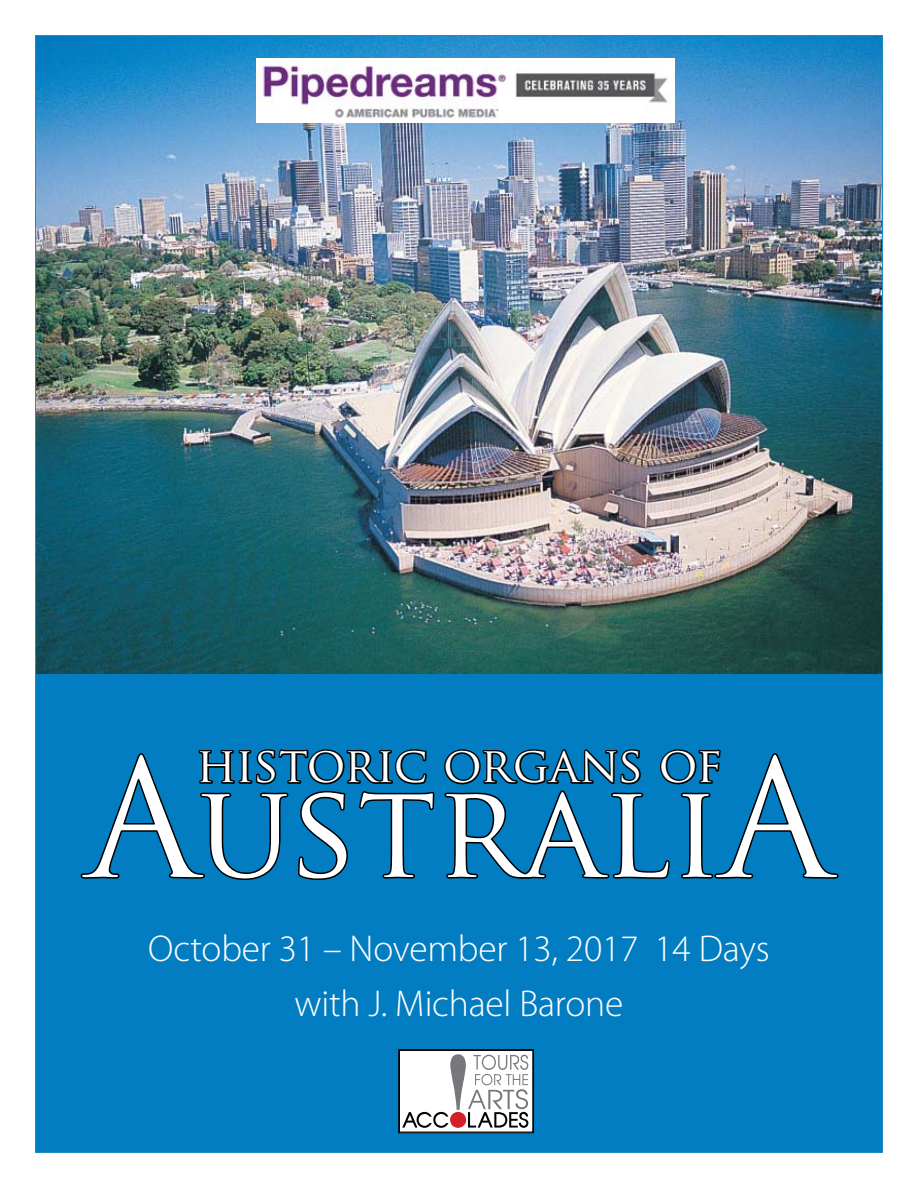
<style>
.page{position:relative;width:918px;height:1188px;background:#fff}
.page>*{position:absolute;margin:0;border:0;box-sizing:border-box;transform-origin:0 0}
.t1{font:129px "Trajan Pro";letter-spacing:-.005em;color:#fff}
.t2{font:48px "Trajan Pro";letter-spacing:-.005em;color:#fff}
.t3{font:300 37.5px/55.5px "Myriad Pro";letter-spacing:-.005em;color:#fff;text-align:center}
.s1{font-size:159px}
</style>
<div class="page">
<div style="left:36px;top:600px;width:846px;height:552px;background:#027dc1"></div>
<svg style="left:80px;top:749px;width:355px;height:131px"></svg>
<svg style="left:444px;top:749px;width:395px;height:130px"></svg>
<svg style="left:398px;top:1049px;width:136px;height:84px;background:#d2cfd0"></svg>
<img style="left:36px;top:36px;width:846px;height:637px">
<img style="left:257px;top:58px;width:417px;height:65px">
<p class="t2" style="left:196px;top:734px;width:527px">historic organs of</p>
<h1 class="t1" style="left:86px;top:748px;width:747px"><span class="s1">A</span>ustrali<span class="s1">A</span></h1>
<p class="t3" style="left:148px;top:921px;width:623px">October 31 – November 13, 2017 14 Days with J. Michael Barone</p>
</div>
